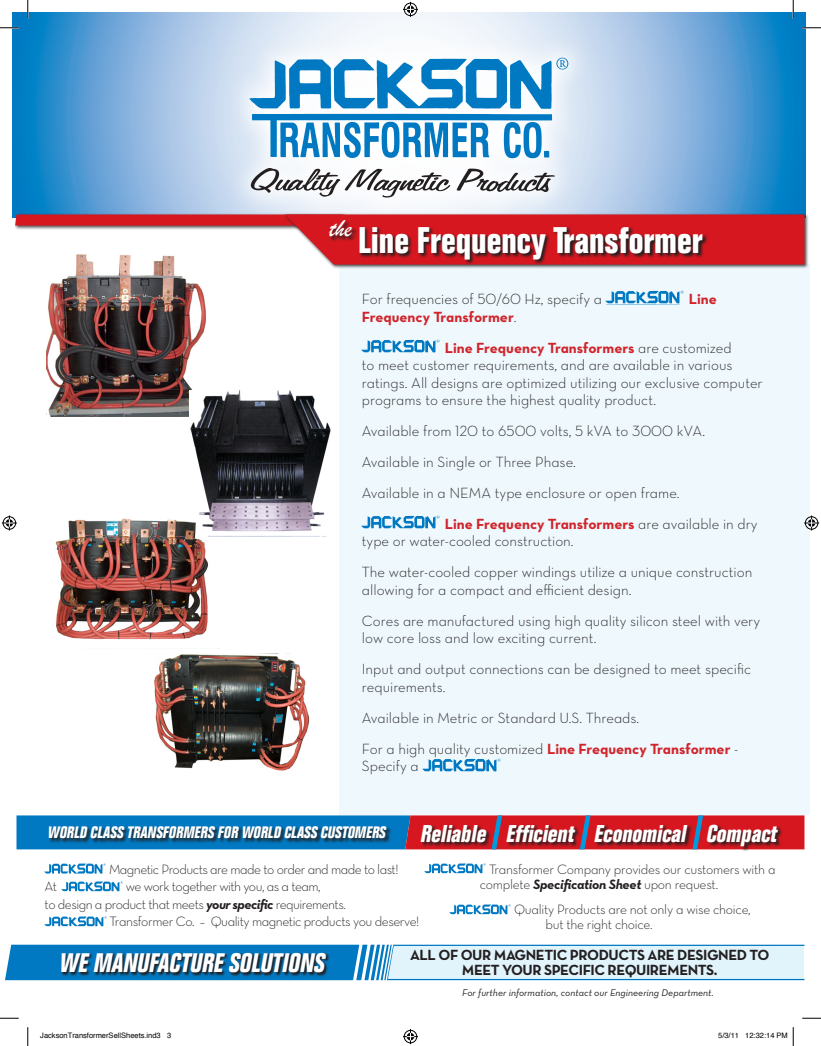
<style>
.page{position:relative;width:821px;height:1046px;background:#fff}
.page>*{position:absolute;margin:0;border:0;box-sizing:border-box;transform-origin:0 0}
.t1{font:700 condensed 36.25px "Folio";color:#fff}
.t2{font:italic 700 condensed 26.25px "Folio";color:#fff}
.t3{font:25px "Brush Script";color:#fff}
.t4{font:italic 700 condensed 23.75px "Folio";color:#fff}
.t5{font:italic 700 condensed 16.25px "Folio";color:#fff}
.t6{font:15px/31px "Neutra Text Light Alt";color:#231f20}
.t7{font:15px/31px "Neutra Text Bold Alt";color:#d1232a}
.t8{font:15px/15px "Neutra Text Bold Alt";letter-spacing:-.03em;color:#231f20;text-align:center}
.t9{font:13.75px/15px "Neutra Text Light Alt";letter-spacing:-.035em;color:#231f20}
.t10{font:10px "Neutra Text Book Italic Alt";color:#231f20}
.t11{font:7.5px "Helvetica";color:#000}
.s1{font-family:"Neutra Text Light Alt";color:#231f20}
.s2{font-family:"Neutra Text Bold Alt";color:#d1232a}
.s3{font-family:"Neutra Text Bold Italic Alt"}
</style>
<div class="page">
<svg style="left:12px;top:13px;width:793px;height:205px;background:#76afdc"></svg>
<div style="left:13px;top:213px;width:335px;height:18px;background:#231f20;opacity:.8"></div>
<div style="left:338px;top:264px;width:471px;height:550px;background:#eef8fd"></div>
<svg style="left:224px;top:31px;width:371px;height:183px"></svg>
<img style="left:249px;top:51px;width:321px;height:149px">
<div style="left:284px;top:213px;width:525px;height:57px;background:#231f20;opacity:.8"></div>
<svg style="left:15px;top:214px;width:789px;height:50px"></svg>
<svg style="left:359px;top:226px;width:349px;height:39px;background:#991a1f"></svg>
<img style="left:606px;top:290px;width:77px;height:14px">
<img style="left:362px;top:339px;width:78px;height:13px">
<img style="left:362px;top:515px;width:78px;height:14px">
<img style="left:422px;top:758px;width:78px;height:13px">
<svg style="left:420px;top:849px;width:363px;height:2px"></svg>
<svg style="left:16px;top:815px;width:788px;height:34px;background:#5a4566"></svg>
<svg style="left:5px;top:944px;width:798px;height:36px;background:#9dcfea"></svg>
<hr style="left:393px;top:944px;width:411px;height:2px;background:#0079c2">
<hr style="left:387px;top:978px;width:417px;height:2px;background:#0079c2">
<svg style="left:60px;top:952px;width:270px;height:25px;background:#104c72"></svg>
<svg style="left:328px;top:220px;width:30px;height:23px"></svg>
<img style="left:424px;top:863px;width:61px;height:10px">
<img style="left:449px;top:904px;width:61px;height:10px">
<img style="left:45px;top:863px;width:61px;height:10px">
<img style="left:61px;top:881px;width:62px;height:10px">
<img style="left:45px;top:916px;width:61px;height:10px">
<img style="left:47px;top:251px;width:161px;height:165px">
<img style="left:154px;top:653px;width:156px;height:118px">
<img style="left:189px;top:391px;width:142px;height:146px">
<img style="left:55px;top:517px;width:164px;height:132px">
<svg style="left:0;top:27px;width:19px;height:2px"></svg>
<svg style="left:802px;top:27px;width:19px;height:2px"></svg>
<svg style="left:0;top:1017px;width:19px;height:2px"></svg>
<svg style="left:802px;top:1017px;width:19px;height:2px"></svg>
<svg style="left:27px;top:0;width:2px;height:19px"></svg>
<svg style="left:27px;top:1027px;width:2px;height:19px"></svg>
<svg style="left:792px;top:0;width:2px;height:19px"></svg>
<svg style="left:403px;top:2px;width:15px;height:15px"></svg>
<svg style="left:403px;top:1029px;width:15px;height:15px"></svg>
<svg style="left:2px;top:515px;width:15px;height:15px"></svg>
<svg style="left:804px;top:515px;width:15px;height:15px"></svg>
<svg style="left:792px;top:1027px;width:2px;height:19px"></svg>
<h3 class="t3" style="left:329px;top:213px;width:24px">the</h3>
<h1 class="t1" style="left:358px;top:220px;width:346px">Line Frequency Transformer</h1>
<p class="t6" style="left:362px;top:283px;width:242px">For frequencies of 50/60 Hz, specify a</p>
<p class="t7" style="left:688px;top:283px;width:30px">Line</p>
<p class="t7" style="left:445px;top:300px;width:288px;text-indent:-83px">Frequency Transformer<span class="s1">.<br></span>Line Frequency Transformers <span class="s1">are customized</span></p>
<p class="t6" style="left:362px;top:356px;width:402px;line-height:17.5px">to meet customer requirements, and are available in various ratings. All designs are optimized utilizing our exclusive computer programs to ensure the highest quality product.</p>
<p class="t6" style="left:362px;top:415px;width:345px">Available from 120 to 6500 volts, 5 kVA to 3000 kVA.<br>Available in Single or Three Phase.<br>Available in a NEMA type enclosure or open frame.</p>
<p class="t7" style="left:445px;top:508px;width:314px">Line Frequency Transformers <span class="s1">are available in dry</span></p>
<p class="t6" style="left:362px;top:525px;width:392px">type or water-cooled construction.<br>The water-cooled copper windings utilize a unique construction</p>
<p class="t6" style="left:362px;top:574px;width:400px">allowing for a compact and efficient design.<br>Cores are manufactured using high quality silicon steel with very</p>
<p class="t6" style="left:362px;top:622px;width:390px">low core loss and low exciting current.<br>Input and output connections can be designed to meet specific</p>
<p class="t6" style="left:362px;top:671px;width:378px">requirements.<br>Available in Metric or Standard U.S. Threads.<br>For a high quality customized <span class="s2">Line Frequency Transformer</span> -</p>
<p class="t6" style="left:362px;top:750px;width:58px">Specify a</p>
<p class="t5" style="left:47px;top:823px;width:342px">WORLD CLASS TRANSFORMERS FOR WORLD CLASS CUSTOMERS</p>
<h3 class="t4" style="left:420px;top:820px;width:362px">Reliable Efficient Economical Compact</h3>
<p class="t9" style="left:109px;top:861px;width:291px">Magnetic Products are made to order and made to last!</p>
<p class="t9" style="left:45px;top:879px;width:14px">At</p>
<p class="t9" style="left:126px;top:879px;width:196px">we work together with you, as a team,</p>
<p class="t9" style="left:45px;top:896px;width:303px">to design a product that meets <span class="s3">your specific</span> requirements.</p>
<p class="t9" style="left:110px;top:914px;width:311px">Transformer Co. – Quality magnetic products you deserve!</p>
<p class="t9" style="left:479px;top:861px;width:297px;text-indent:9px">Transformer Company provides our customers with a complete <span class="s3">Specification Sheet</span> upon request.</p>
<p class="t9" style="left:545px;top:902px;width:207px;text-indent:-31px">Quality Products are not only a wise choice, but the right choice.</p>
<h2 class="t2" style="left:58px;top:948px;width:272px">WE MANUFACTURE SOLUTIONS</h2>
<p class="t8" style="left:410px;top:947px;width:361px">ALL OF OUR MAGNETIC PRODUCTS ARE DESIGNED TO<br>MEET YOUR SPECIFIC REQUIREMENTS.</p>
<p class="t10" style="left:462px;top:986px;width:253px">For further information, contact our Engineering Department.</p>
<p class="t11" style="left:40px;top:1029px;width:132px">JacksonTransformerSellSheets.ind3 3</p>
<p class="t11" style="left:718px;top:1029px;width:71px">5/3/11 12:32:14 PM</p>
</div>
